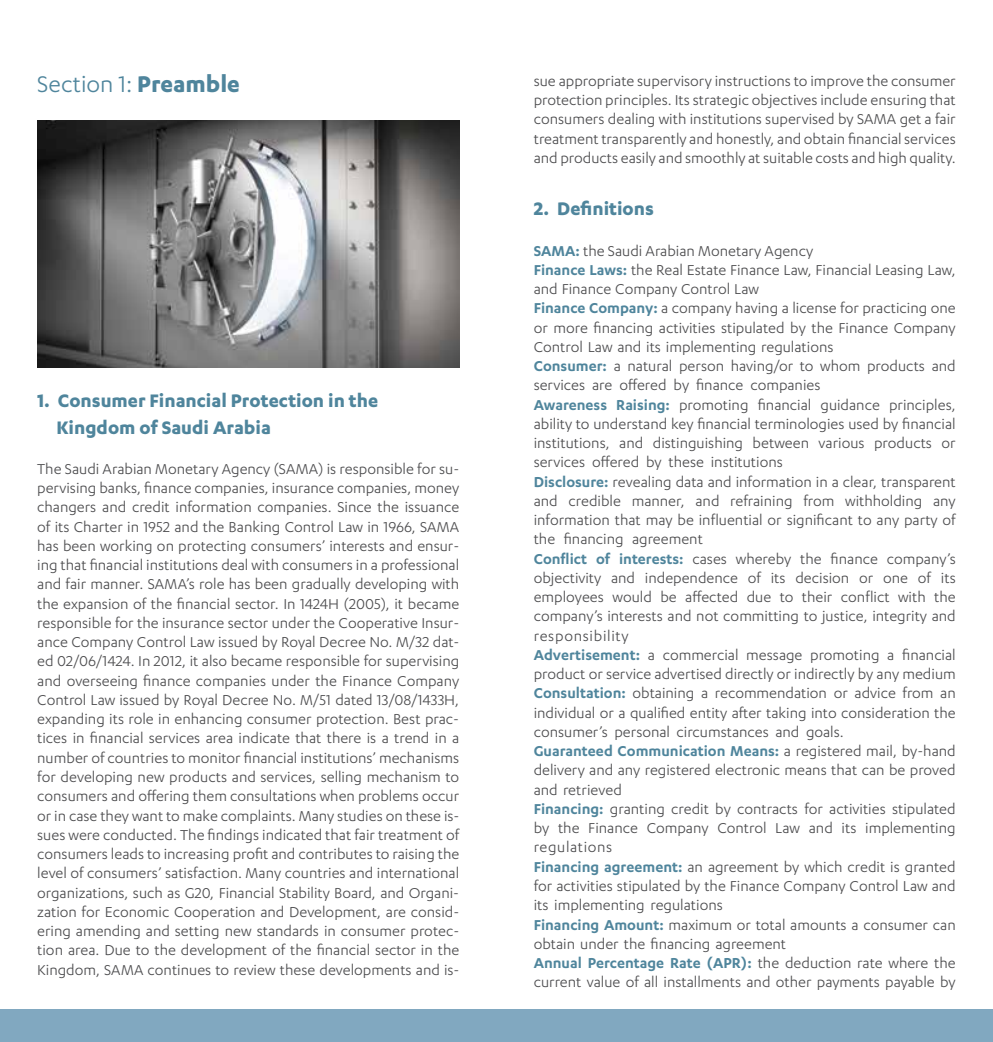
<style>
.page{position:relative;width:993px;height:1042px;background:#fff}
.page>*{position:absolute;margin:0;border:0;box-sizing:border-box;transform-origin:0 0}
.t1{font:26.25px "Karbon";color:#4f859c}
.t2{font:700 21px/26.2px "Karbon";color:#4f859c}
.t3{font:16.62px/19.2px "Karbon";color:#4d4d4f;text-align:justify}
.s1{font-weight:700}
.s2{font-weight:600;color:#4f859c}
</style>
<div class="page">
<div style="left:0;top:1009px;width:992px;height:33px;background:#81a8c0"></div>
<img style="left:37px;top:121px;width:422px;height:246px">
<h1 class="t1" style="left:37px;top:70px;width:204px">Section 1: <span class="s1">Preamble</span></h1>
<p class="t2" style="left:56px;top:387px;width:323px;text-indent:-19px">1. Consumer Financial Protection in the<br>Kingdom of Saudi Arabia</p>
<p class="t3" style="left:37px;top:459px;width:423px">The Saudi Arabian Monetary Agency (SAMA) is responsible for su&shy;pervising banks, finance companies, insurance companies, money changers and credit information companies. Since the issuance of its Charter in 1952 and the Banking Control Law in 1966, SAMA has been working on protecting consumers’ interests and ensur&shy;ing that financial institutions deal with consumers in a professional and fair manner. SAMA’s role has been gradually developing with the expansion of the financial sector. In 1424H (2005), it became responsible for the insurance sector under the Cooperative Insur&shy;ance Company Control Law issued by Royal Decree No. M/32 dat&shy;ed 02/06/1424. In 2012, it also became responsible for supervising and overseeing finance companies under the Finance Company Control Law issued by Royal Decree No. M/51 dated 13/08/1433H, expanding its role in enhancing consumer protection. Best prac&shy;tices in financial services area indicate that there is a trend in a number of countries to monitor financial institutions’ mechanisms for developing new products and services, selling mechanism to consumers and offering them consultations when problems occur or in case they want to make complaints. Many studies on these is&shy;sues were conducted. The findings indicated that fair treatment of consumers leads to increasing profit and contributes to raising the level of consumers’ satisfaction. Many countries and international organizations, such as G20, Financial Stability Board, and Organi&shy;zation for Economic Cooperation and Development, are consid&shy;ering amending and setting new standards in consumer protec&shy;tion area. Due to the development of the financial sector in the Kingdom, SAMA continues to review these developments and is-</p>
<p class="t3" style="left:533px;top:71px;width:423px">sue appropriate supervisory instructions to improve the consumer protection principles. Its strategic objectives include ensuring that consumers dealing with institutions supervised by SAMA get a fair treatment transparently and honestly, and obtain financial services and products easily and smoothly at suitable costs and high quality.</p>
<p class="t2" style="left:533px;top:195px;width:122px">2. Definitions</p>
<p class="t3" style="left:533px;top:240px;width:423px;text-align:left"><span class="s2">SAMA:</span> the Saudi Arabian Monetary Agency<br><span class="s2">Finance Laws:</span> the Real Estate Finance Law, Financial Leasing Law, and Finance Company Control Law<br><span class="s2">Finance Company:</span> a company having a license for practicing one or more financing activities stipulated by the Finance Company Control Law and its implementing regulations<br><span class="s2">Consumer:</span> a natural person having/or to whom products and services are offered by finance companies<br><span class="s2">Awareness Raising:</span> promoting financial guidance principles, ability to understand key financial terminologies used by financial institutions, and distinguishing between various products or services offered by these institutions<br><span class="s2">Disclosure:</span> revealing data and information in a clear, transparent and credible manner, and refraining from withholding any information that may be influential or significant to any party of the financing agreement<br><span class="s2">Conflict of interests:</span> cases whereby the finance company’s objectivity and independence of its decision or one of its employees would be affected due to their conflict with the company’s interests and not committing to justice, integrity and responsibility<br><span class="s2">Advertisement:</span> a commercial message promoting a financial product or service advertised directly or indirectly by any medium <span class="s2">Consultation:</span> obtaining a recommendation or advice from an individual or a qualified entity after taking into consideration the consumer’s personal circumstances and goals.<br><span class="s2">Guaranteed Communication Means:</span> a registered mail, by-hand delivery and any registered electronic means that can be proved and retrieved<br><span class="s2">Financing:</span> granting credit by contracts for activities stipulated by the Finance Company Control Law and its implementing regulations<br><span class="s2">Financing agreement:</span> an agreement by which credit is granted for activities stipulated by the Finance Company Control Law and its implementing regulations<br><span class="s2">Financing Amount:</span> maximum or total amounts a consumer can obtain under the financing agreement<br><span class="s2">Annual Percentage Rate (APR):</span> the deduction rate where the current value of all installments and other payments payable by</p>
</div>
